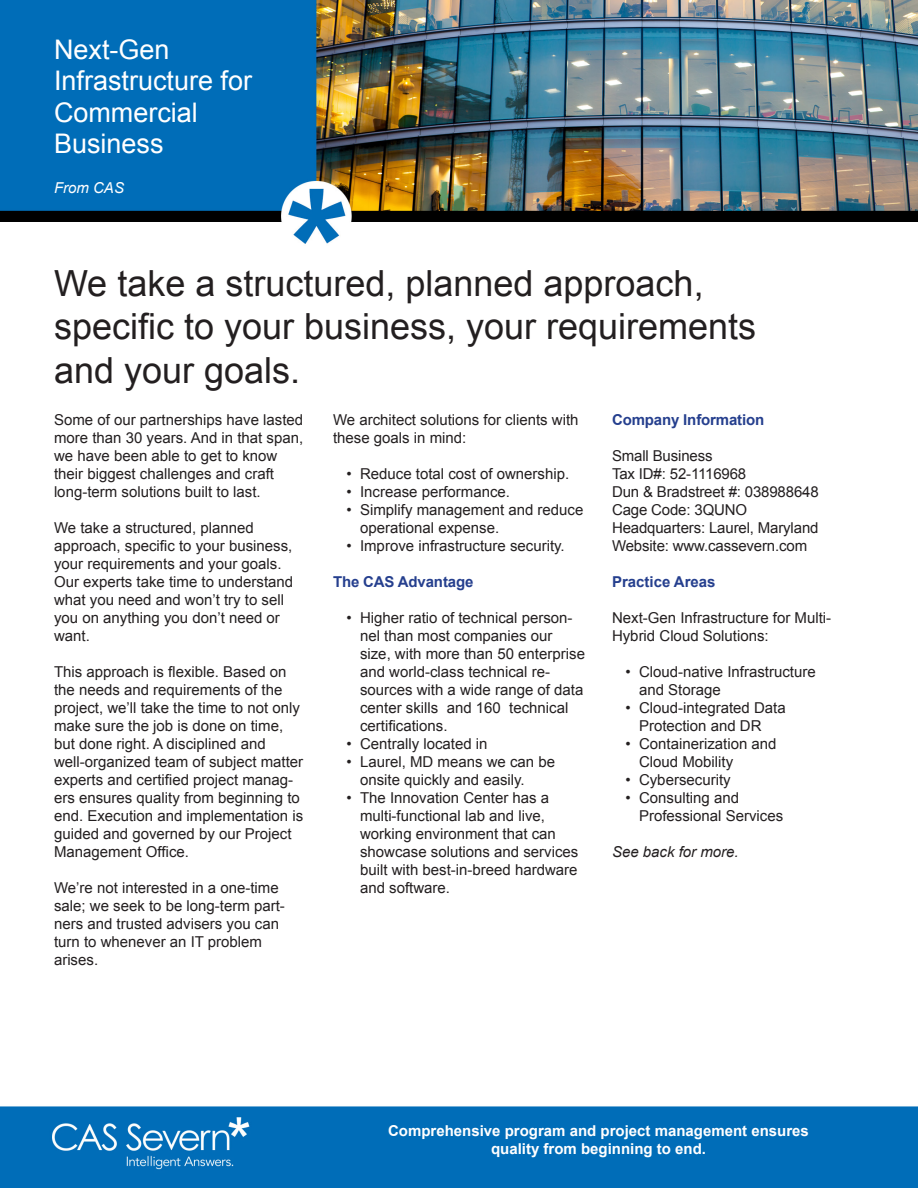
<style>
.page{position:relative;width:918px;height:1188px;background:#fff}
.page>*{position:absolute;margin:0;border:0;box-sizing:border-box;transform-origin:0 0}
.t1{font:36px "Arial";color:#231f20}
.t2{font:27px "Arial";color:#fff}
.t3{font:15px/18px "Arial";color:#231f20}
.t4{font:700 15px "Arial";color:#fff}
.t5{font:700 15px "Arial";letter-spacing:-.01em;color:#253f8e}
.t6{font:italic 15px "Arial";color:#231f20}
.t7{font:italic 15px "Arial";color:#fff}
</style>
<div class="page">
<img style="left:0;top:0;width:918px;height:1188px">
<p class="t2" style="left:54px;top:31px;width:117px">Next-Gen</p>
<p class="t2" style="left:54px;top:63px;width:200px">Infrastructure for</p>
<p class="t2" style="left:54px;top:94px;width:145px">Commercial</p>
<p class="t2" style="left:54px;top:126px;width:111px">Business</p>
<p class="t7" style="left:54px;top:178px;width:72px">From CAS</p>
<p class="t1" style="left:54px;top:260px;width:651px">We take a structured, planned approach,</p>
<p class="t1" style="left:54px;top:303px;width:704px">specific to your business, your requirements</p>
<p class="t1" style="left:54px;top:346px;width:248px">and your goals.</p>
<p class="t3" style="left:333px;top:411px;width:247px">We architect solutions for clients with these goals in mind:</p>
<p class="t3" style="left:346px;top:465px;width:224px">• Reduce total cost of ownership.</p>
<p class="t3" style="left:346px;top:483px;width:165px">• Increase performance.</p>
<p class="t3" style="left:360px;top:501px;width:225px;text-indent:-14px">• Simplify management and reduce operational expense.</p>
<p class="t3" style="left:346px;top:537px;width:220px">• Improve infrastructure security.</p>
<p class="t5" style="left:333px;top:572px;width:142px">The CAS Advantage</p>
<p class="t3" style="left:360px;top:609px;width:227px;text-indent:-14px">• Higher ratio of technical person&shy;nel than most companies our size, with more than 50 enterprise and world-class technical re&shy;sources with a wide range of data center skills and 160 technical certifications.</p>
<p class="t3" style="left:346px;top:735px;width:143px">• Centrally located in</p>
<p class="t3" style="left:360px;top:753px;width:197px;text-indent:-14px">• Laurel, MD means we can be onsite quickly and easily.</p>
<p class="t3" style="left:360px;top:789px;width:220px;text-indent:-14px">• The Innovation Center has a multi-functional lab and live, working environment that can showcase solutions and services built with best-in-breed hardware and software.</p>
<p class="t5" style="left:612px;top:410px;width:154px">Company Information</p>
<p class="t3" style="left:612px;top:447px;width:208px">Small Business<br>Tax ID#: 52-1116968<br>Dun &amp; Bradstreet #: 038988648<br>Cage Code: 3QUNO<br>Headquarters: Laurel, Maryland<br>Website: www.cassevern.com</p>
<p class="t5" style="left:612px;top:572px;width:105px">Practice Areas</p>
<p class="t3" style="left:612px;top:609px;width:221px">Next-Gen Infrastructure for Multi-<br>Hybrid Cloud Solutions:</p>
<p class="t3" style="left:639px;top:663px;width:178px;text-indent:-14px">• Cloud-native Infrastructure and Storage</p>
<p class="t3" style="left:639px;top:699px;width:148px;text-indent:-14px">• Cloud-integrated Data<br>Protection and DR</p>
<p class="t3" style="left:639px;top:735px;width:139px;text-indent:-14px">• Containerization and<br>Cloud Mobility</p>
<p class="t3" style="left:626px;top:771px;width:107px">• Cybersecurity</p>
<p class="t3" style="left:639px;top:789px;width:146px;text-indent:-14px">• Consulting and<br>Professional Services</p>
<p class="t6" style="left:612px;top:842px;width:128px">See back for more.</p>
<p class="t3" style="left:54px;top:411px;width:251px">Some of our partnerships have lasted more than 30 years. And in that span, we have been able to get to know their biggest challenges and craft long-term solutions built to last.</p>
<p class="t3" style="left:54px;top:519px;width:241px">We take a structured, planned approach, specific to your business, your requirements and your goals.<br>Our experts take time to understand what you need and won’t try to sell you on anything you don’t need or want.</p>
<p class="t3" style="left:54px;top:663px;width:251px">This approach is flexible. Based on the needs and requirements of the project, we’ll take the time to not only make sure the job is done on time, but done right. A disciplined and well-organized team of subject matter experts and certified project manag&shy;ers ensures quality from beginning to end. Execution and implementation is guided and governed by our Project Management Office.</p>
<p class="t3" style="left:54px;top:879px;width:232px">We’re not interested in a one-time sale; we seek to be long-term part&shy;ners and trusted advisers you can turn to whenever an IT problem arises.</p>
<p class="t4" style="left:388px;top:1121px;width:422px">Comprehensive program and project management ensures</p>
<p class="t4" style="left:491px;top:1139px;width:217px">quality from beginning to end.</p>
</div>
